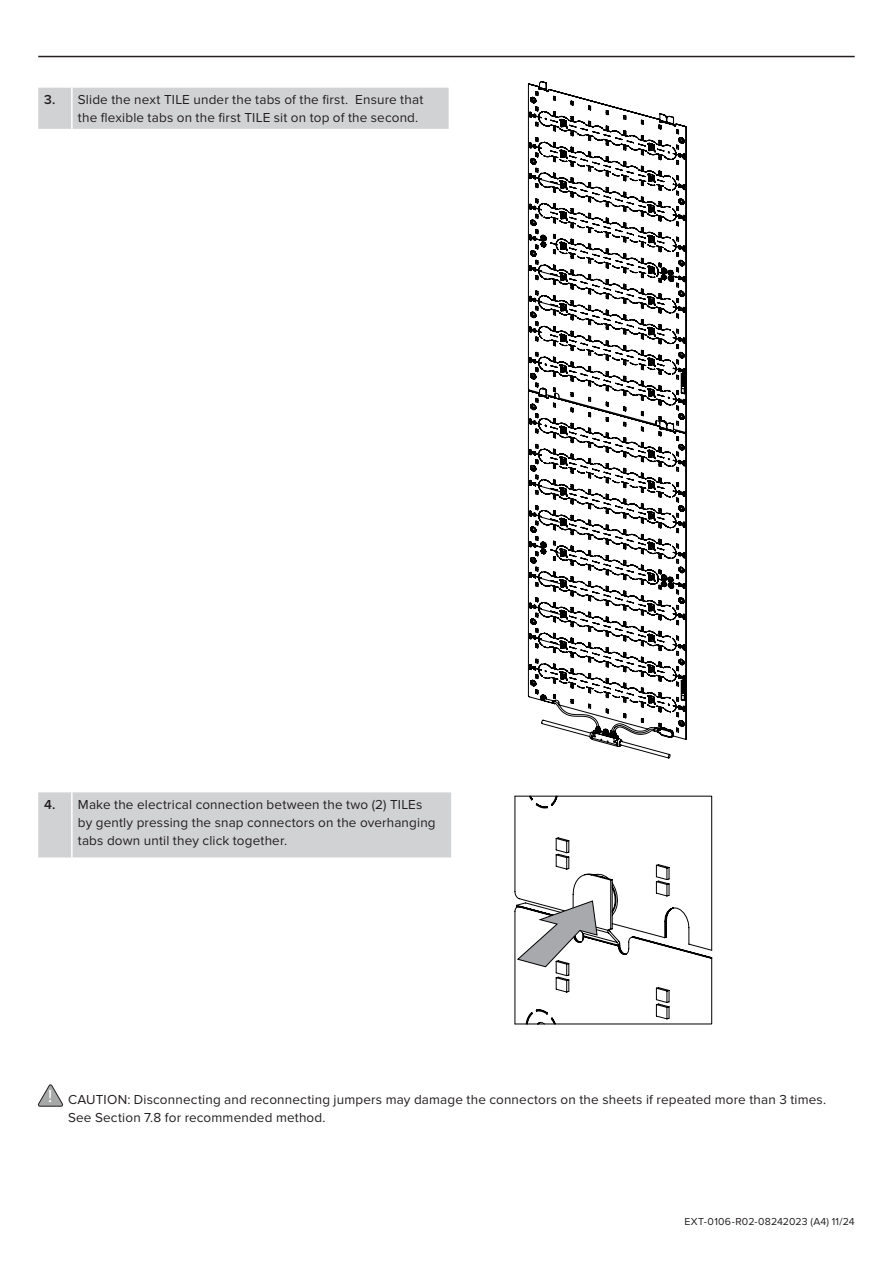
<style>
.page{position:relative;width:893px;height:1263px;background:#fff}
.page>*{position:absolute;margin:0;border:0;box-sizing:border-box;transform-origin:0 0}
.t1{font:18px "Myriad Pro";color:#fff}
.t2{font:13.5px/18px "Proxima Nova";letter-spacing:.01em;color:#231f20}
.t3{font:10.5px "Proxima Nova";letter-spacing:.02em;color:#231f20}
.s1{font-weight:600}
</style>
<div class="page">
<svg style="left:38px;top:1084px;width:25px;height:22px"></svg>
<div style="left:38px;top:88px;width:411px;height:41px;background:#d1d2d4"></div>
<hr style="left:71px;top:88px;width:2px;height:41px;background:#fff">
<div style="left:38px;top:792px;width:413px;height:65px;background:#d1d2d4"></div>
<hr style="left:71px;top:792px;width:2px;height:65px;background:#fff">
<hr style="left:38px;top:56px;width:817px;height:1px;background:#231f20">
<svg style="left:515px;top:796px;width:197px;height:228px"></svg>
<svg style="left:528px;top:82px;width:158px;height:676px"></svg>
<p class="t2" style="left:78px;top:91px;width:347px;text-indent:-34px"><span class="s1">3.</span> Slide the next TILE under the tabs of the first. Ensure that the flexible tabs on the first TILE sit on top of the second.</p>
<p class="t2" style="left:78px;top:796px;width:359px;text-indent:-34px"><span class="s1">4.</span> Make the electrical connection between the two (2) TILEs by gently pressing the snap connectors on the overhanging tabs down until they click together.</p>
<h1 class="t1" style="left:48px;top:1085px;width:6px">!</h1>
<p class="t2" style="left:68px;top:1091px;width:760px">CAUTION: Disconnecting and reconnecting jumpers may damage the connectors on the sheets if repeated more than 3 times.<br>See Section 7.8 for recommended method.</p>
<p class="t3" style="left:684px;top:1215px;width:172px">EXT-0106-R02-08242023 (A4) 11/24</p>
</div>
